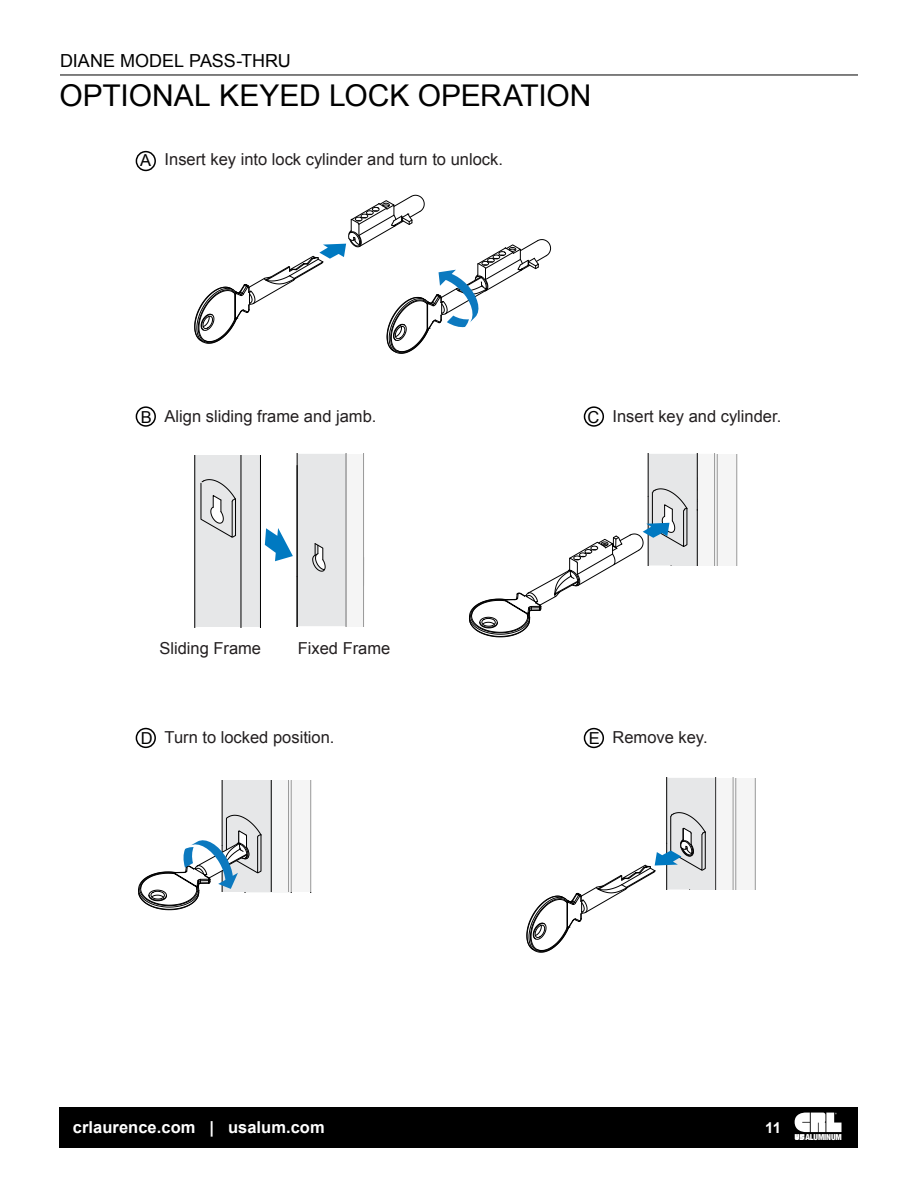
<style>
.page{position:relative;width:918px;height:1188px;background:#fff}
.page>*{position:absolute;margin:0;border:0;box-sizing:border-box;transform-origin:0 0}
.t1{font:30px "Arial";color:#000}
.t2{font:18px "Arial";color:#000}
.t3{font:16.5px "Arial";color:#231f20}
.t4{font:700 16.5px "Arial";letter-spacing:.005em;color:#fff}
.t5{font:16.5px "Arial";color:#000100}
.t6{font:700 15px "Arial";color:#fff}
.t7{font:900 condensed 8.25px "Helvetica Neue";letter-spacing:-.015em;color:#fff}
</style>
<div class="page">
<div style="left:241px;top:455px;width:19px;height:172px;background:#e6e7e8"></div>
<div style="left:195px;top:455px;width:46px;height:172px;background:#e6e7e8"></div>
<hr style="left:195px;top:455px;width:1px;height:172px;background:#000">
<hr style="left:260px;top:455px;width:1px;height:172px;background:#000">
<hr style="left:241px;top:455px;width:1px;height:172px;background:#000">
<svg style="left:201px;top:479px;width:35px;height:59px"></svg>
<hr style="left:346px;top:454px;width:1px;height:172px;background:#000">
<svg style="left:265px;top:454px;width:81px;height:172px"></svg>
<svg style="left:194px;top:195px;width:357px;height:159px"></svg>
<hr style="left:737px;top:454px;width:1px;height:112px;background:#000">
<hr style="left:717px;top:454px;width:1px;height:112px;background:#000">
<div style="left:698px;top:454px;width:112px;height:111px;background:#fff"></div>
<svg style="left:469px;top:454px;width:248px;height:183px"></svg>
<svg style="left:138px;top:780px;width:153px;height:130px"></svg>
<svg style="left:526px;top:778px;width:210px;height:175px"></svg>
<div style="left:136px;top:151px;width:20px;height:20px;border:2px solid #000;border-radius:50%"></div>
<div style="left:136px;top:406px;width:20px;height:21px;border:2px solid #000;border-radius:50%"></div>
<div style="left:136px;top:728px;width:20px;height:20px;border:2px solid #000;border-radius:50%"></div>
<div style="left:584px;top:406px;width:20px;height:21px;border:2px solid #000;border-radius:50%"></div>
<div style="left:584px;top:728px;width:20px;height:20px;border:2px solid #000;border-radius:50%"></div>
<hr style="left:60px;top:75px;width:798px;height:1px;background:#000">
<div style="left:59px;top:1107px;width:799px;height:41px;background:#000"></div>
<svg style="left:795px;top:1113px;width:47px;height:27px"></svg>
<p class="t2" style="left:60px;top:49px;width:232px">DIANE MODEL PASS-THRU</p>
<h1 class="t1" style="left:59px;top:76px;width:534px">OPTIONAL KEYED LOCK OPERATION</h1>
<p class="t5" style="left:140px;top:150px;width:13px">A</p>
<p class="t3" style="left:165px;top:149px;width:340px">Insert key into lock cylinder and turn to unlock.</p>
<p class="t5" style="left:141px;top:406px;width:13px">B</p>
<p class="t3" style="left:165px;top:405px;width:213px">Align sliding frame and jamb.</p>
<p class="t5" style="left:587px;top:406px;width:13px">C</p>
<p class="t3" style="left:613px;top:405px;width:170px">Insert key and cylinder.</p>
<p class="t3" style="left:159px;top:637px;width:103px">Sliding Frame</p>
<p class="t3" style="left:298px;top:637px;width:94px">Fixed Frame</p>
<p class="t5" style="left:141px;top:728px;width:13px">D</p>
<p class="t3" style="left:165px;top:727px;width:171px">Turn to locked position.</p>
<p class="t3" style="left:613px;top:727px;width:97px">Remove key.</p>
<p class="t5" style="left:589px;top:727px;width:13px">E</p>
<p class="t4" style="left:73px;top:1116px;width:253px">crlaurence.com | usalum.com</p>
<p class="t6" style="left:765px;top:1117px;width:17px">11</p>
<p class="t7" style="left:805px;top:1132px;width:38px">ALUMINUM</p>
</div>
